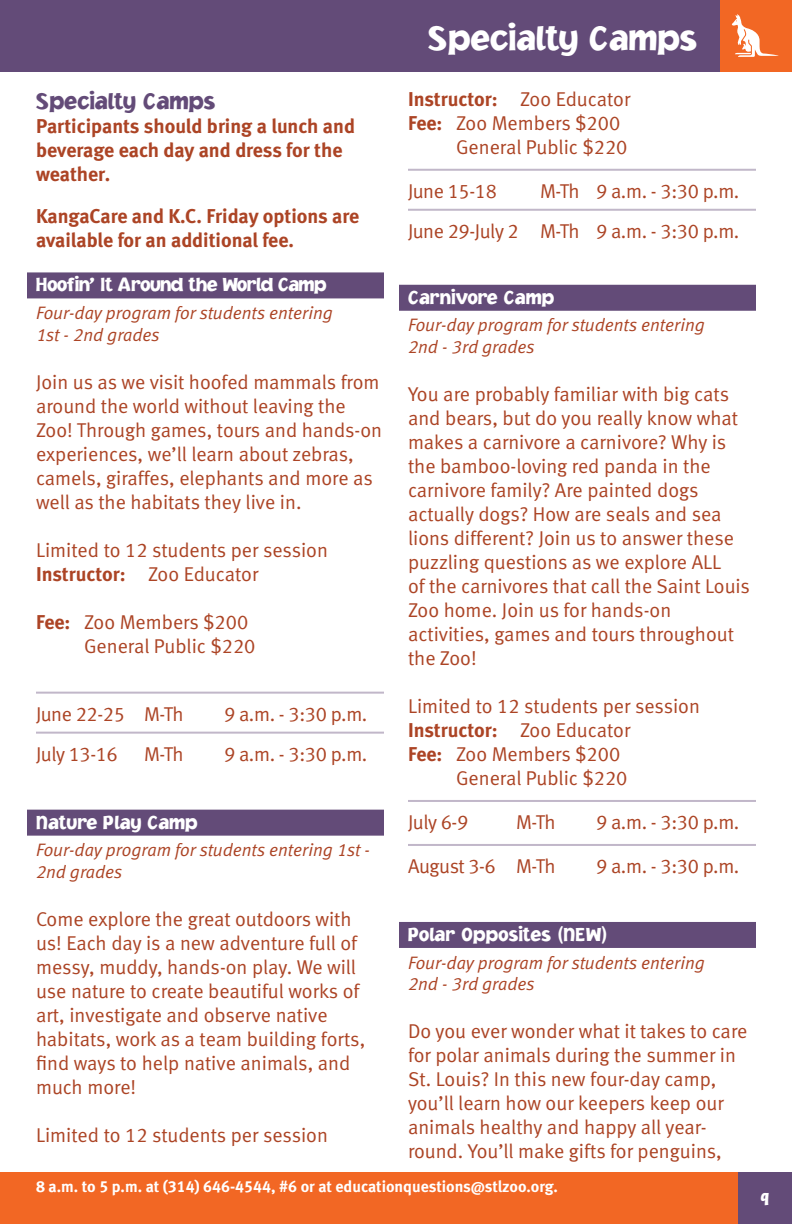
<style>
.page{position:relative;width:792px;height:1224px;background:#fff}
.page>*{position:absolute;margin:0;border:0;box-sizing:border-box;transform-origin:0 0}
.t1{font:900 36px "Jacoby ICG";color:#fff}
.t2{font:900 24px "Jacoby ICG";color:#634b78}
.t3{font:20px/24px "Meta Normal LF";color:#ac4425}
.t4{font:20px/24px "Meta Bold LF";color:#ac4425}
.t5{font:20px/40px "Meta Normal LF";letter-spacing:-.02em;color:#ac4425;text-align:right}
.t6{font:900 20px "Jacoby ICG";color:#fff}
.t7{font:900 20px "Jacoby ICG";letter-spacing:-.03em;color:#fff}
.t8{font:italic 18px/21.6px "Meta Normal LF";color:#ac4425}
.t9{font:16px "Meta Bold LF";color:#fff}
.s1{font-family:"Meta Normal LF"}
.s2{font-family:"Meta Bold LF"}
</style>
<div class="page">
<div style="left:0;top:0;width:792px;height:72px;background:#634b78"></div>
<div style="left:720px;top:0;width:72px;height:72px;background:#f26724"></div>
<div style="left:0;top:1172px;width:792px;height:52px;background:#f26724"></div>
<div style="left:738px;top:1172px;width:54px;height:52px;background:#634b78"></div>
<div style="left:27px;top:272px;width:357px;height:26px;background:#634b78"></div>
<hr style="left:36px;top:692px;width:348px;height:2px;background:#c1b7c9">
<hr style="left:36px;top:732px;width:348px;height:2px;background:#c1b7c9">
<div style="left:27px;top:810px;width:357px;height:26px;background:#634b78"></div>
<hr style="left:408px;top:169px;width:348px;height:2px;background:#c1b7c9">
<hr style="left:408px;top:209px;width:348px;height:2px;background:#c1b7c9">
<div style="left:399px;top:285px;width:357px;height:26px;background:#634b78"></div>
<hr style="left:408px;top:800px;width:348px;height:2px;background:#c1b7c9">
<hr style="left:408px;top:844px;width:348px;height:2px;background:#c1b7c9">
<div style="left:399px;top:922px;width:357px;height:26px;background:#634b78"></div>
<svg style="left:731px;top:14px;width:48px;height:43px"></svg>
<h1 class="t1" style="left:428px;top:17px;width:270px">Specialty Camps</h1>
<p class="t2" style="left:36px;top:87px;width:181px">Specialty Camps</p>
<p class="t4" style="left:36px;top:114px;width:321px">Participants should bring a lunch and beverage each day and dress for the weather.</p>
<p class="t4" style="left:36px;top:204px;width:325px">KangaCare and K.C. Friday options are available for an additional fee.</p>
<p class="t7" style="left:36px;top:273px;width:292px">Hoofin’ It Around the World Camp</p>
<p class="t8" style="left:36px;top:302px;width:298px">Four-day program for students entering<br>1st - 2nd grades</p>
<p class="t3" style="left:36px;top:369px;width:348px">Join us as we visit hoofed mammals from around the world without leaving the Zoo! Through games, tours and hands-on experiences, we’ll learn about zebras, camels, giraffes, elephants and more as well as the habitats they live in.</p>
<p class="t3" style="left:36px;top:537px;width:293px">Limited to 12 students per session</p>
<p class="t4" style="left:36px;top:561px;width:224px">Instructor: <span class="s1">Zoo Educator</span></p>
<p class="t3" style="left:84px;top:609px;width:173px;text-indent:-48px"><span class="s2">Fee:</span> Zoo Members $200<br>General Public $220</p>
<p class="t5" style="left:36px;top:693px;width:149px">June 22-25 M-Th</p>
<p class="t3" style="left:224px;top:701px;width:145px">9 a.m. - 3:30 p.m.</p>
<p class="t3" style="left:36px;top:741px;width:83px">July 13-16</p>
<p class="t3" style="left:144px;top:741px;width:41px">M-Th</p>
<p class="t3" style="left:224px;top:741px;width:145px">9 a.m. - 3:30 p.m.</p>
<p class="t6" style="left:36px;top:810px;width:163px">Nature Play Camp</p>
<p class="t8" style="left:36px;top:839px;width:336px">Four-day program for students entering 1st -<br>2nd grades</p>
<p class="t3" style="left:36px;top:907px;width:331px">Come explore the great outdoors with us! Each day is a new adventure full of messy, muddy, hands-on play. We will use nature to create beautiful works of art, investigate and observe native habitats, work as a team building forts, find ways to help native animals, and much more!</p>
<p class="t3" style="left:36px;top:1123px;width:293px">Limited to 12 students per session</p>
<p class="t4" style="left:408px;top:87px;width:224px">Instructor: <span class="s1">Zoo Educator</span></p>
<p class="t3" style="left:456px;top:111px;width:173px;text-indent:-48px"><span class="s2">Fee:</span> Zoo Members $200<br>General Public $220</p>
<p class="t3" style="left:408px;top:179px;width:90px">June 15-18</p>
<p class="t5" style="left:408px;top:171px;width:333px">M-Th 9 a.m. - 3:30 p.m.<br>June 29-July 2 M-Th 9 a.m. - 3:30 p.m.</p>
<p class="t6" style="left:408px;top:285px;width:148px">Carnivore Camp</p>
<p class="t8" style="left:408px;top:314px;width:298px">Four-day program for students entering<br>2nd - 3rd grades</p>
<p class="t3" style="left:408px;top:382px;width:344px">You are probably familiar with big cats and bears, but do you really know what makes a carnivore a carnivore? Why is the bamboo-loving red panda in the carnivore family? Are painted dogs actually dogs? How are seals and sea lions different? Join us to answer these puzzling questions as we explore ALL<br>of the carnivores that call the Saint Louis Zoo home. Join us for hands-on activities, games and tours throughout the Zoo!</p>
<p class="t3" style="left:408px;top:694px;width:293px">Limited to 12 students per session</p>
<p class="t4" style="left:408px;top:718px;width:224px">Instructor: <span class="s1">Zoo Educator</span></p>
<p class="t3" style="left:456px;top:742px;width:173px;text-indent:-48px"><span class="s2">Fee:</span> Zoo Members $200<br>General Public $220</p>
<p class="t3" style="left:408px;top:810px;width:62px">July 6-9</p>
<p class="t3" style="left:516px;top:810px;width:41px">M-Th</p>
<p class="t3" style="left:596px;top:810px;width:145px">9 a.m. - 3:30 p.m.</p>
<p class="t5" style="left:408px;top:846px;width:149px">August 3-6 M-Th</p>
<p class="t3" style="left:596px;top:854px;width:145px">9 a.m. - 3:30 p.m.</p>
<p class="t6" style="left:408px;top:922px;width:201px">Polar Opposites (NEW)</p>
<p class="t8" style="left:408px;top:951px;width:298px">Four-day program for students entering<br>2nd - 3rd grades</p>
<p class="t3" style="left:408px;top:1019px;width:341px">Do you ever wonder what it takes to care for polar animals during the summer in St. Louis? In this new four-day camp, you’ll learn how our keepers keep our animals healthy and happy all year&shy;round. You’ll make gifts for penguins,</p>
<p class="t9" style="left:36px;top:1177px;width:524px">8 a.m. to 5 p.m. at (314) 646-4544, #6 or at educationquestions@stlzoo.org.</p>
<p class="t6" style="left:760px;top:1187px;width:10px">9</p>
</div>
